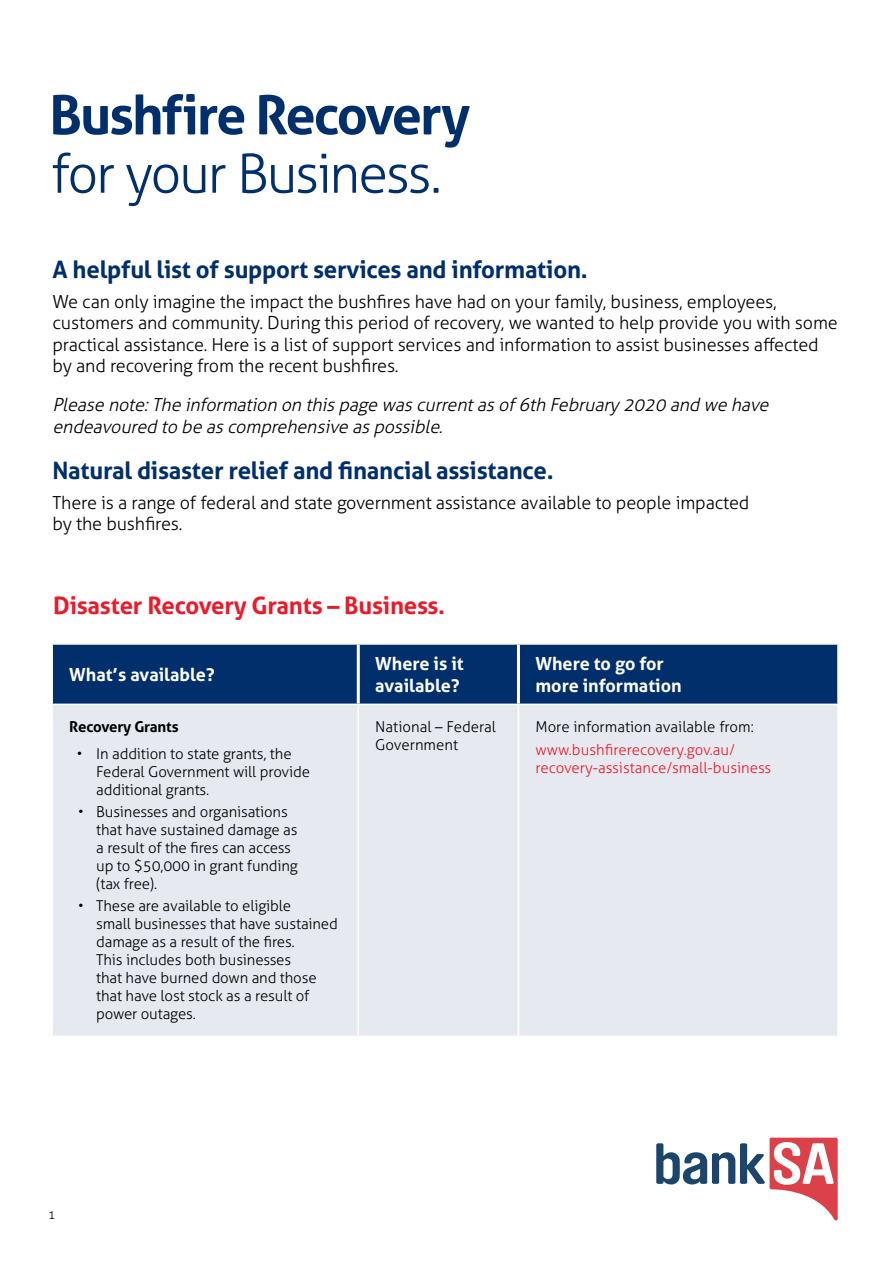
<style>
.page{position:relative;width:893px;height:1263px;background:#fff}
.page>*{position:absolute;margin:0;border:0;box-sizing:border-box;transform-origin:0 0}
.t1{font:700 54px "Aller";letter-spacing:-.04em;color:#002f6c}
.t2{font:300 54px "Aller";letter-spacing:-.045em;color:#002f6c}
.t3{font:700 24px "Aller";letter-spacing:-.01em;color:#002f6c}
.t4{font:700 24px "Aller";letter-spacing:-.01em;color:#e91b2b}
.t5{font:300 18px/21.6px "Aller";letter-spacing:-.01em;color:#000}
.t6{font:italic 300 18px/21.6px "Aller";color:#000}
.t7{font:700 18px/21.6px "Aller";color:#fff}
.t8{font:300 15px/18px "Aller";letter-spacing:-.01em;color:#000}
.t9{font:300 15px/18px "Aller";color:#e91b2b}
.t10{font:700 15px "Aller";letter-spacing:-.01em;color:#000}
.t11{font:300 12px "Aller";color:#000}
</style>
<div class="page">
<svg style="left:656px;top:1138px;width:182px;height:82px"></svg>
<div style="left:53px;top:645px;width:784px;height:59px;background:#002f6c"></div>
<div style="left:53px;top:705px;width:784px;height:331px;background:#e6eaf0"></div>
<hr style="left:357px;top:645px;width:3px;height:59px;background:#fff">
<hr style="left:517px;top:645px;width:3px;height:59px;background:#fff">
<hr style="left:358px;top:705px;width:1px;height:331px;background:#fff">
<hr style="left:518px;top:705px;width:1px;height:331px;background:#fff">
<h1 class="t1" style="left:49px;top:82px;width:422px">Bushfire Recovery</h1>
<h1 class="t2" style="left:51px;top:141px;width:392px">for your Business.</h1>
<h2 class="t3" style="left:53px;top:254px;width:537px">A helpful list of support services and information.</h2>
<p class="t5" style="left:53px;top:290px;width:787px">We can only imagine the impact the bushfires have had on your family, business, employees, customers and community. During this period of recovery, we wanted to help provide you with some practical assistance. Here is a list of support services and information to assist businesses affected by and recovering from the recent bushfires.</p>
<p class="t6" style="left:53px;top:394px;width:722px">Please note:The information on thispage wascurrentasof6th February 2020 and we have endeavoured to be ascomprehensive aspossible.</p>
<h2 class="t3" style="left:53px;top:455px;width:503px">Natural disaster relief and financial assistance.</h2>
<p class="t5" style="left:53px;top:491px;width:698px">There is a range of federal and state government assistance available to people impacted by the bushfires.</p>
<h2 class="t4" style="left:53px;top:590px;width:393px">Disaster Recovery Grants – Business.</h2>
<p class="t7" style="left:69px;top:663px;width:147px">What’s available?</p>
<p class="t7" style="left:375px;top:653px;width:90px">Where is it available?</p>
<p class="t7" style="left:535px;top:653px;width:148px">Where to go for more information</p>
<p class="t10" style="left:69px;top:718px;width:111px">Recovery Grants</p>
<p class="t8" style="left:96px;top:745px;width:215px;text-indent:-20px">• In addition to state grants, the<br>Federal Government will provide additional grants.</p>
<p class="t8" style="left:96px;top:803px;width:203px;text-indent:-18px">• Businesses and organisations that have sustained damage as a result of the fires can access up to $50,000 in grant funding (tax free).</p>
<p class="t8" style="left:96px;top:897px;width:243px;text-indent:-18px">• These are available to eligible<br>small businesses that have sustained damage as a result of the fires.<br>This includes both businesses<br>that have burned down and those that have lost stock as a result of power outages.</p>
<p class="t8" style="left:375px;top:718px;width:122px">National – Federal<br>Government</p>
<p class="t8" style="left:535px;top:718px;width:220px">More information available from:</p>
<p class="t9" style="left:535px;top:740px;width:237px">www.bushfirerecovery.gov.au/ recovery-assistance/small-business</p>
<p class="t11" style="left:48px;top:1207px;width:9px">1</p>
</div>
